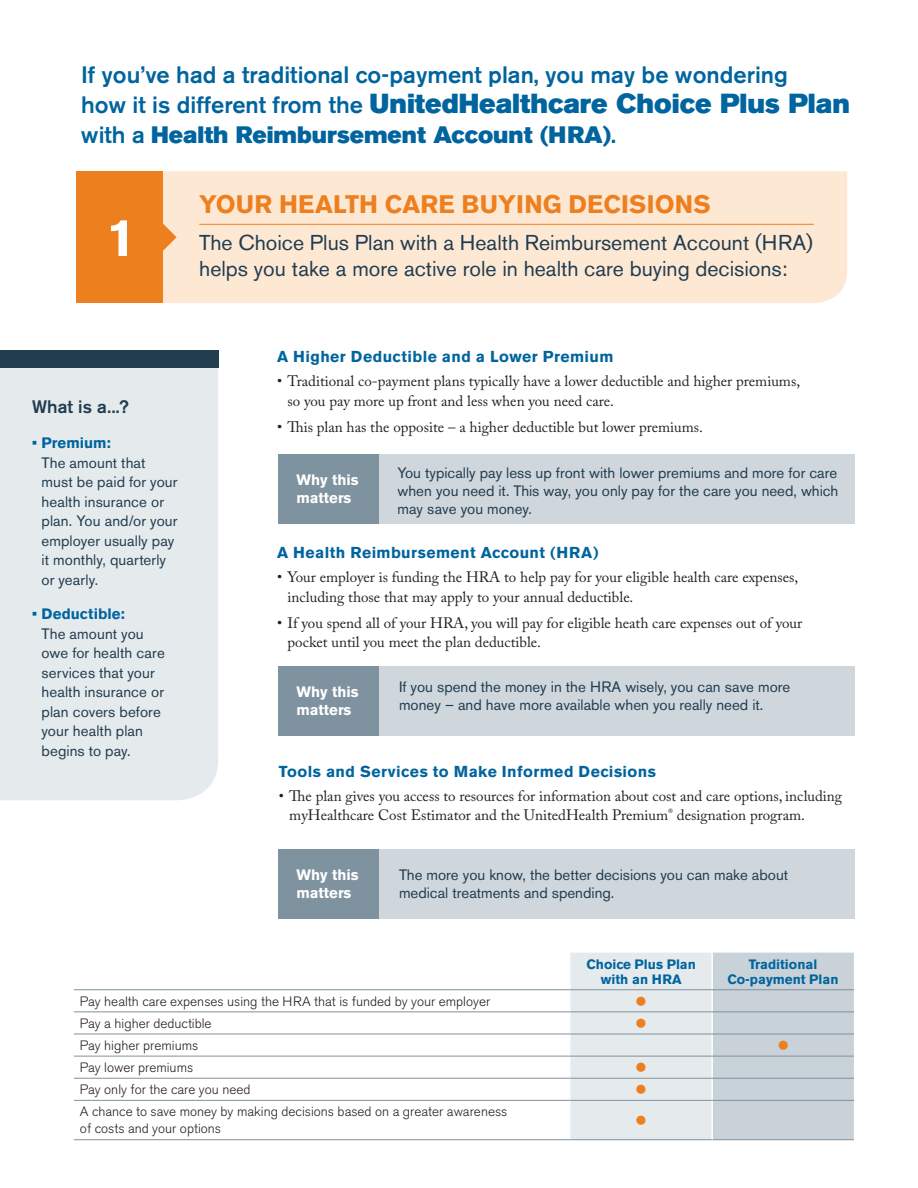
<style>
.page{position:relative;width:918px;height:1188px;background:#fff}
.page>*{position:absolute;margin:0;border:0;box-sizing:border-box;transform-origin:0 0}
.t1{font:700 52.5px "Akzidenz Grotesk BE";color:#fff}
.t2{font:27.3px "Akzidenz Grotesk BE Super";color:#00649e}
.t3{font:700 25.2px "Akzidenz Grotesk BE";letter-spacing:.01em;color:#ee7f1f}
.t4{font:500 23.55px "Akzidenz Grotesk BE";color:#00649e}
.t5{font:23.55px "Akzidenz Grotesk BE Super";color:#00649e}
.t6{font:21.3px/25.7px "Akzidenz Grotesk Std";color:#223d50}
.t7{font:500 18px "Akzidenz Grotesk Std";color:#223d50}
.t8{font:700 15.75px "Akzidenz Grotesk BE";letter-spacing:.025em;color:#00649e}
.t9{font:15.75px "Wingdings";color:#ee7f1f}
.t10{font:15px/19.5px "Adobe Caslon Pro";color:#231f20}
.t11{font:15px/19.5px "Akzidenz Grotesk Std";color:#223d50}
.t12{font:700 15px/18px "Akzidenz Grotesk Std";color:#fff}
.t13{font:700 15px "Akzidenz Grotesk Std";letter-spacing:.005em;color:#00649e}
.t14{font:300 13.5px/16.2px "Akzidenz Grotesk BE";color:#231f20}
.t15{font:700 13.5px/15px "Akzidenz Grotesk BE";color:#00649e}
.s1{font-family:"Akzidenz Grotesk BE";font-weight:500;font-size:23.55px}
.s2{font-family:"Akzidenz Grotesk BE";font-weight:500}
</style>
<div class="page">
<div style="left:278px;top:454px;width:576px;height:70px;background:#cfd7dd"></div>
<div style="left:278px;top:666px;width:576px;height:70px;background:#cfd7dd"></div>
<div style="left:278px;top:849px;width:576px;height:70px;background:#cfd7dd"></div>
<div style="left:0;top:368px;width:218px;height:432px;background:#e5eaed"></div>
<div style="left:163px;top:171px;width:684px;height:132px;background:#fde8d4"></div>
<div style="left:76px;top:171px;width:87px;height:132px;background:#ee7f1f"></div>
<hr style="left:199px;top:224px;width:615px;height:1px;background:#ee7f1f">
<svg style="left:163px;top:223px;width:14px;height:28px"></svg>
<svg style="left:570px;top:953px;width:284px;height:186px;background:#d6dde2"></svg>
<hr style="left:74px;top:989px;width:496px;height:1px;background:#7f929f">
<hr style="left:74px;top:1011px;width:496px;height:1px;background:#7f929f">
<hr style="left:74px;top:1034px;width:496px;height:1px;background:#7f929f">
<hr style="left:74px;top:1056px;width:496px;height:1px;background:#7f929f">
<hr style="left:74px;top:1078px;width:496px;height:1px;background:#7f929f">
<hr style="left:74px;top:1100px;width:496px;height:1px;background:#7f929f">
<hr style="left:74px;top:1139px;width:496px;height:1px;background:#7f929f">
<hr style="left:570px;top:1139px;width:142px;height:1px;background:#7f929f">
<hr style="left:712px;top:1139px;width:142px;height:1px;background:#7f929f">
<hr style="left:711px;top:953px;width:2px;height:36px;background:#fff">
<hr style="left:711px;top:990px;width:2px;height:21px;background:#fff">
<hr style="left:711px;top:1012px;width:2px;height:22px;background:#fff">
<hr style="left:711px;top:1034px;width:2px;height:22px;background:#fff">
<hr style="left:711px;top:1056px;width:2px;height:22px;background:#fff">
<hr style="left:711px;top:1079px;width:2px;height:21px;background:#fff">
<hr style="left:711px;top:1101px;width:2px;height:38px;background:#fff">
<hr style="left:570px;top:989px;width:142px;height:1px;background:#7f929f">
<hr style="left:712px;top:989px;width:142px;height:1px;background:#7f929f">
<hr style="left:570px;top:1011px;width:142px;height:1px;background:#7f929f">
<hr style="left:712px;top:1011px;width:142px;height:1px;background:#7f929f">
<hr style="left:570px;top:1034px;width:142px;height:1px;background:#7f929f">
<hr style="left:712px;top:1034px;width:142px;height:1px;background:#7f929f">
<hr style="left:570px;top:1056px;width:142px;height:1px;background:#7f929f">
<hr style="left:712px;top:1056px;width:142px;height:1px;background:#7f929f">
<hr style="left:570px;top:1078px;width:142px;height:1px;background:#7f929f">
<hr style="left:712px;top:1078px;width:142px;height:1px;background:#7f929f">
<hr style="left:570px;top:1100px;width:142px;height:1px;background:#7f929f">
<hr style="left:712px;top:1100px;width:142px;height:1px;background:#7f929f">
<div style="left:278px;top:454px;width:101px;height:70px;background:#7f929f"></div>
<div style="left:278px;top:666px;width:101px;height:70px;background:#7f929f"></div>
<div style="left:278px;top:849px;width:101px;height:70px;background:#7f929f"></div>
<div style="left:0;top:351px;width:218px;height:17px;background:#223d50"></div>
<h3 class="t4" style="left:81px;top:60px;width:708px">If you’ve had a traditional co-payment plan, you may be wondering</h3>
<h2 class="t2" style="left:81px;top:88px;width:771px"><span class="s1">how it is different from the</span> UnitedHealthcare Choice Plus Plan</h2>
<h3 class="t5" style="left:81px;top:121px;width:537px"><span class="s2">with a</span> Health Reimbursement Account (HRA)<span class="s2">.</span></h3>
<h1 class="t1" style="left:106px;top:207px;width:31px">1</h1>
<h3 class="t3" style="left:199px;top:190px;width:139px">Your Health</h3>
<h3 class="t3" style="left:385px;top:190px;width:327px">Care Buy ing Decisions</h3>
<h3 class="t6" style="left:199px;top:230px;width:615px">The Choice Plus Plan with a Health Reimbursement Account (HRA) helps you take a more active role in health care buying decisions:</h3>
<p class="t7" style="left:32px;top:396px;width:98px">What is a...?</p>
<p class="t13" style="left:32px;top:434px;width:80px">• Premium:</p>
<p class="t11" style="left:42px;top:452px;width:138px">The amount that must be paid for your health insurance or plan. You and/or your employer usually pay it monthly, quarterly or yearly.</p>
<p class="t13" style="left:32px;top:605px;width:94px">• Deductible:</p>
<p class="t11" style="left:42px;top:624px;width:125px">The amount you owe for health care services that your health insurance or plan covers before your health plan begins to pay.</p>
<p class="t8" style="left:277px;top:348px;width:338px">A Higher Deductible and a Lower Premium</p>
<p class="t10" style="left:288px;top:372px;width:514px;text-indent:-10px">• Traditional co-payment plans typically have a lower deductible and higher premiums, so you pay more up front and less when you need care.</p>
<p class="t10" style="left:277px;top:417px;width:427px">• This plan has the opposite – a higher deductible but lower premiums.</p>
<p class="t12" style="left:296px;top:471px;width:64px">Why this matters</p>
<p class="t11" style="left:398px;top:463px;width:442px;line-height:18px;text-align:justify">You typically pay less up front with lower premiums and more for care when you need it. This way, you only pay for the care you need, which may save you money.</p>
<p class="t8" style="left:277px;top:543px;width:323px">A Health Reimbursement Account (HRA )</p>
<p class="t10" style="left:288px;top:567px;width:512px;text-indent:-10px">• Your employer is funding the HRA to help pay for your eligible health care expenses, including those that may apply to your annual deductible.</p>
<p class="t10" style="left:288px;top:613px;width:516px;text-indent:-10px">• If you spend all of your HRA, you will pay for eligible heath care expenses out of your pocket until you meet the plan deductible.</p>
<p class="t12" style="left:296px;top:683px;width:64px">Why this matters</p>
<p class="t11" style="left:399px;top:678px;width:393px;line-height:18px">If you spend the money in the HRA wisely, you can save more money – and have more available when you really need it.</p>
<p class="t8" style="left:279px;top:762px;width:379px">Tools and Services to Make Informed Decisions</p>
<p class="t10" style="left:289px;top:786px;width:554px;text-indent:-10px">• The plan gives you access to resources for information about cost and care options, including myHealthcare Cost Estimator and the UnitedHealth Premium<sup>®</sup> designation program.</p>
<p class="t12" style="left:296px;top:866px;width:64px">Why this matters</p>
<p class="t11" style="left:399px;top:866px;width:391px;line-height:18px">The more you know, the better decisions you can make about medical treatments and spending.</p>
<p class="t15" style="left:601px;top:957px;width:97px;text-indent:-14px">Choice Plus Plan with an HRA</p>
<p class="t15" style="left:727px;top:957px;width:113px;text-align:center">Traditional<br>Co-payment Plan</p>
<p class="t14" style="left:80px;top:993px;width:412px">Pay health care expenses using the HRA that is funded by your employer</p>
<p class="t9" style="left:635px;top:993px;width:13px">●</p>
<p class="t14" style="left:80px;top:1016px;width:133px">Pay a higher deductible</p>
<p class="t9" style="left:635px;top:1015px;width:13px">●</p>
<p class="t14" style="left:80px;top:1038px;width:120px">Pay higher premiums</p>
<p class="t9" style="left:778px;top:1037px;width:13px">●</p>
<p class="t14" style="left:80px;top:1060px;width:115px">Pay lower premiums</p>
<p class="t9" style="left:635px;top:1059px;width:13px">●</p>
<p class="t14" style="left:80px;top:1082px;width:172px">Pay only for the care you need</p>
<p class="t9" style="left:635px;top:1081px;width:13px">●</p>
<p class="t14" style="left:80px;top:1104px;width:429px">A chance to save money by making decisions based on a greater awareness of costs and your options</p>
<p class="t9" style="left:635px;top:1112px;width:13px">●</p>
</div>
